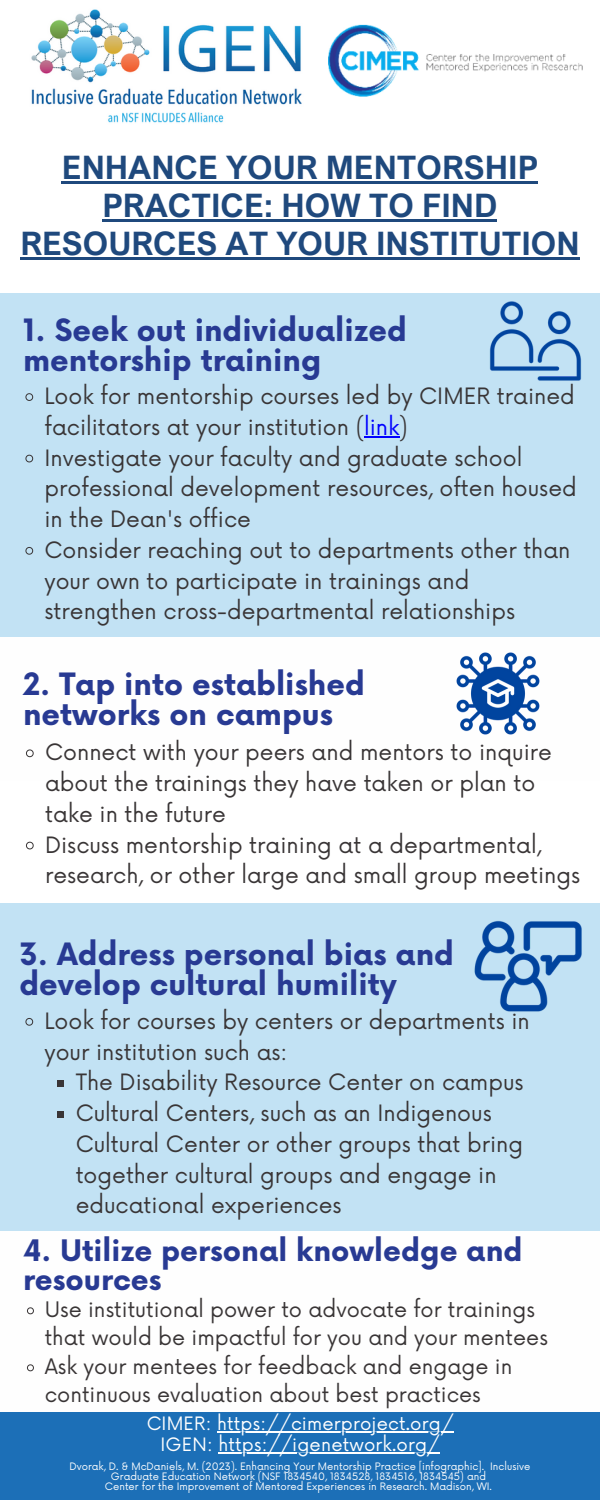
<style>
.page{position:relative;width:600px;height:1500px;background:#fff}
.page>*{position:absolute;margin:0;border:0;box-sizing:border-box;transform-origin:0 0}
.t1{font:700 32.4px/38.2px "Arial Nova";color:#1f497d;text-align:center}
.t2{font:700 30px/30px "Now";color:#283a93}
.t3{font:700 28.9px/28.5px "Now";color:#283a93}
.t4{font:22px/30.8px "Now";color:#393536}
.t5{font:20.9px/28.5px "Now";color:#393536}
.t6{font:18px "Now";letter-spacing:.01em;color:#fff}
.t7{font:10px/9.8px "Now";color:#fff;text-align:center}
.s1{color:#00f}
</style>
<div class="page">
<svg style="left:26px;top:841px;width:8px;height:9px"></svg>
<hr style="left:20px;top:257px;width:560px;height:3px;background:#1f497d">
<img style="left:26px;top:652px;width:514px;height:106px">
<div style="left:0;top:904px;width:600px;height:327px;background:#c2e2f4"></div>
<div style="left:0;top:1412px;width:600px;height:88px;background:#1c6fb7"></div>
<img style="left:31px;top:9px;width:552px;height:213px">
<div style="left:0;top:293px;width:600px;height:344px;background:#c2e2f4"></div>
<p class="t1" style="left:20px;top:147px;width:561px">ENHANCE YOUR MENTORSHIP<br>PRACTICE: HOW TO FIND<br>RESOURCES AT YOUR INSTITUTION</p>
<p class="t2" style="left:23px;top:317px;width:385px">1. Seek out individualized mentorship training</p>
<p class="t4" style="left:45px;top:382px;width:532px">Look for mentorship courses led by CIMER trained facilitators at your institution (<span class="s1">link</span>)</p>
<h3 class="t4" style="left:45px;top:443px;width:534px">Investigate your faculty and graduate school professional development resources, often housed in the Dean's office</h3>
<p class="t4" style="left:45px;top:536px;width:528px">Consider reaching out to departments other than your own to participate in trainings and strengthen cross-departmental relationships</p>
<p class="t2" style="left:23px;top:671px;width:343px">2. Tap into established networks on campus</p>
<p class="t4" style="left:45px;top:738px;width:508px">Connect with your peers and mentors to inquire about the trainings they have taken or plan to take in the future</p>
<h2 class="t4" style="left:45px;top:830px;width:537px">Discuss mentorship training at a departmental, research, or other large and small group meetings</h2>
<p class="t2" style="left:19px;top:941px;width:436px">3. Address personal bias and develop cultural humility</p>
<p class="t4" style="left:45px;top:1007px;width:487px">Look for courses by centers or departments in your institution such as:</p>
<h2 class="t4" style="left:76px;top:1068px;width:450px">The Disability Resource Center on campus</h2>
<p class="t4" style="left:76px;top:1099px;width:449px">Cultural Centers, such as an Indigenous Cultural Center or other groups that bring together cultural groups and engage in educational experiences</p>
<p class="t3" style="left:23px;top:1238px;width:501px">4. Utilize personal knowledge and resources</p>
<p class="t5" style="left:45px;top:1296px;width:505px">Use institutional power to advocate for trainings that would be impactful for you and your mentees</p>
<h2 class="t5" style="left:45px;top:1353px;width:469px">Ask your mentees for feedback and engage in continuous evaluation about best practices</h2>
<p class="t6" style="left:147px;top:1414px;width:308px">CIMER: https://cimerproject.org/</p>
<p class="t6" style="left:160px;top:1435px;width:281px">IGEN: https://igenetwork.org/</p>
<p class="t7" style="left:69px;top:1462px;width:463px">Dvorak, D. &amp; McDaniels, M. (2023). Enhancing Your Mentorship Practice [infographic]. Inclusive<br>Graduate Education Network (NSF 1834540, 1834528, 1834516, 1834545) and</p>
<p class="t7" style="left:105px;top:1482px;width:389px">Center for the Improvement of Mentored Experiences in Research. Madison, WI.</p>
</div>
